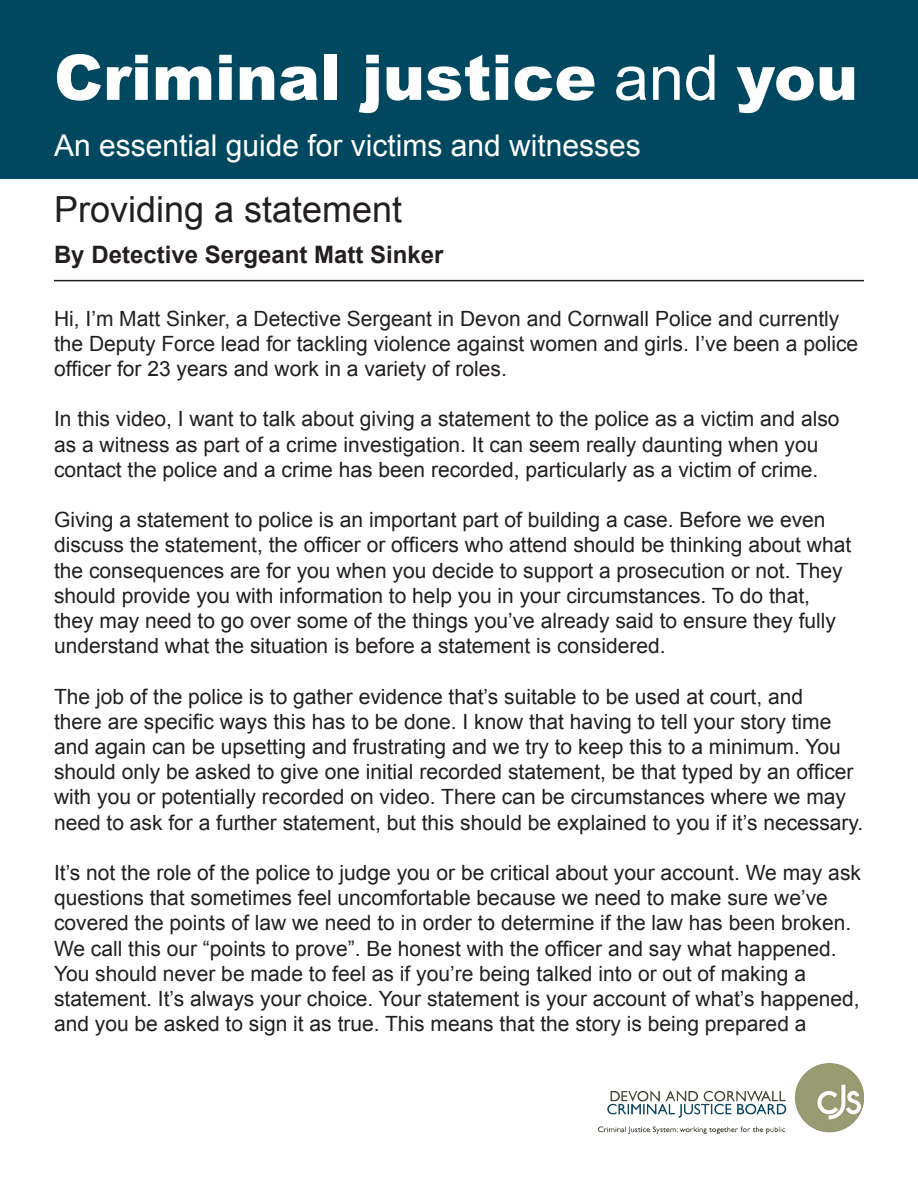
<style>
.page{position:relative;width:918px;height:1188px;background:#fff}
.page>*{position:absolute;margin:0;border:0;box-sizing:border-box;transform-origin:0 0}
.Front_cover_header{font:900 63px "Arial";color:#fff}
.Header_2_light_24{font:36px "Arial";color:#231f20}
.Front_cover_header-2{font:30px "Arial";color:#fff}
.Header_4_bold_14{font:700 24px "Arial";color:#231f20}
.Intro_text{font:21px/25.2px "Arial";color:#231f20}
.s1{font-weight:400}
</style>
<div class="page">
<div style="left:0;top:0;width:918px;height:179px;background:#004860"></div>
<hr style="left:54px;top:280px;width:810px;height:1px;background:#231f20">
<img style="left:599px;top:1063px;width:265px;height:71px">
<p class="Front_cover_header" style="left:54px;top:32px;width:805px">Criminal justice <span class="s1">and</span> you</p>
<p class="Front_cover_header-2" style="left:54px;top:126px;width:588px">An essential guide for victims and witnesses</p>
<p class="Header_2_light_24" style="left:54px;top:186px;width:350px">Providing a statement</p>
<p class="Header_4_bold_14" style="left:54px;top:239px;width:391px">By Detective Sergeant Matt Sinker</p>
<p class="Intro_text" style="left:54px;top:306px;width:806px">Hi, I’m Matt Sinker, a Detective Sergeant in Devon and Cornwall Police and currently the Deputy Force lead for tackling violence against women and girls. I’ve been a police officer for 23 years and work in a variety of roles.</p>
<p class="Intro_text" style="left:54px;top:407px;width:787px">In this video, I want to talk about giving a statement to the police as a victim and also as a witness as part of a crime investigation. It can seem really daunting when you contact the police and a crime has been recorded, particularly as a victim of crime.</p>
<p class="Intro_text" style="left:54px;top:508px;width:799px">Giving a statement to police is an important part of building a case. Before we even discuss the statement, the officer or officers who attend should be thinking about what the consequences are for you when you decide to support a prosecution or not. They should provide you with information to help you in your circumstances. To do that, they may need to go over some of the things you’ve already said to ensure they fully understand what the situation is before a statement is considered.</p>
<p class="Intro_text" style="left:54px;top:684px;width:811px">The job of the police is to gather evidence that’s suitable to be used at court, and<br>there are specific ways this has to be done. I know that having to tell your story time and again can be upsetting and frustrating and we try to keep this to a minimum. You should only be asked to give one initial recorded statement, be that typed by an officer with you or potentially recorded on video. There can be circumstances where we may need to ask for a further statement, but this should be explained to you if it’s necessary.</p>
<p class="Intro_text" style="left:54px;top:860px;width:809px">It’s not the role of the police to judge you or be critical about your account. We may ask questions that sometimes feel uncomfortable because we need to make sure we’ve covered the points of law we need to in order to determine if the law has been broken.<br>We call this our “points to prove”. Be honest with the officer and say what happened.<br>You should never be made to feel as if you’re being talked into or out of making a statement. It’s always your choice. Your statement is your account of what’s happened, and you be asked to sign it as true. This means that the story is being prepared a</p>
</div>
